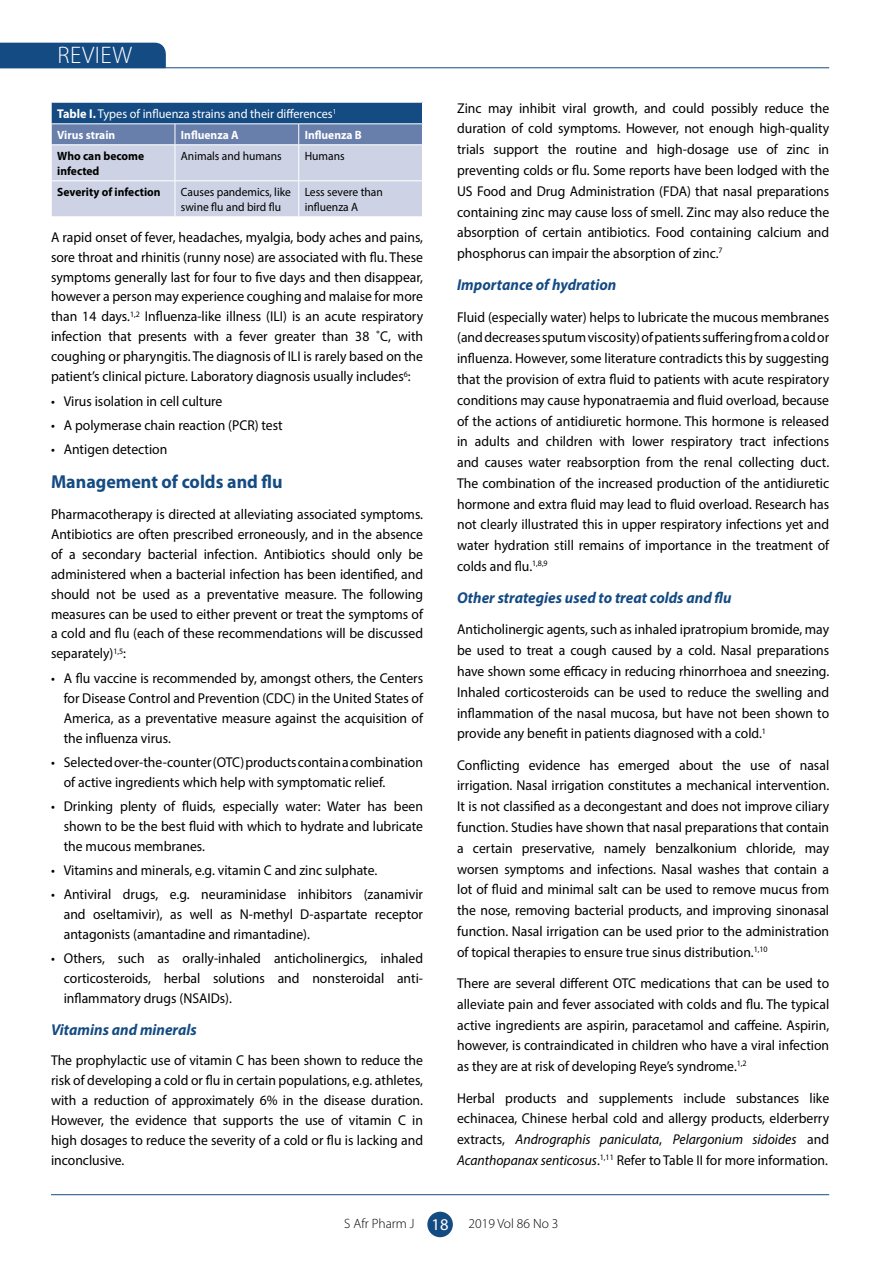
<style>
.page{position:relative;width:893px;height:1263px;background:#fff}
.page>*{position:absolute;margin:0;border:0;box-sizing:border-box;transform-origin:0 0}
.t1{font:300 24px "Myriad Pro";letter-spacing:.02em;color:#fff}
.t2{font:700 18.75px "Myriad Pro";color:#154b83;scale:.96 1}
.t3{font:italic 700 15.75px "Myriad Pro";color:#154b83;scale:.96 1}
.t4{font:14.25px/20px "Myriad Pro";color:#000;text-align:justify;scale:.96 1}
.t5{font:300 13.5px "Myriad Pro";color:#000}
.t6{font:12.75px "Myriad Pro";color:#fff;scale:.96 1}
.t7{font:12px/15px "Myriad Pro";color:#000;scale:.96 1}
.t8{font:700 12px/15px "Myriad Pro";color:#000;scale:.96 1}
.t9{font:700 12px "Myriad Pro";color:#fff;scale:.96 1}
.s1{font-weight:700}
.s2{font-style:italic}
.s3{font-weight:400;font-size:16.5px;color:#fff}
</style>
<div class="page">
<hr style="left:51px;top:1194px;width:778px;height:1px;background:#154b83">
<div style="left:427px;top:1212px;width:26px;height:25px;background:#154b83;border-radius:50%"></div>
<svg style="left:0;top:42px;width:167px;height:27px;background:#23558a"></svg>
<hr style="left:0;top:67px;width:829px;height:1px;background:#154b83">
<svg style="left:51px;top:102px;width:372px;height:115px;background:#9cadc9"></svg>
<hr style="left:51px;top:145px;width:1px;height:36px;background:#fff">
<hr style="left:175px;top:145px;width:1px;height:36px;background:#fff">
<hr style="left:298px;top:145px;width:1px;height:36px;background:#fff">
<hr style="left:422px;top:145px;width:1px;height:36px;background:#fff">
<hr style="left:51px;top:181px;width:1px;height:36px;background:#fff">
<hr style="left:175px;top:181px;width:1px;height:36px;background:#fff">
<hr style="left:298px;top:181px;width:1px;height:36px;background:#fff">
<hr style="left:422px;top:181px;width:1px;height:36px;background:#fff">
<h1 class="t1" style="left:58px;top:41px;width:76px">REVIEW</h1>
<p class="t6" style="left:57px;top:106px;width:292px"><span class="s1">Table I.</span> Types of influenza strains and their differences<sup>1</sup></p>
<p class="t9" style="left:57px;top:127px;width:62px">Virus strain</p>
<p class="t9" style="left:181px;top:127px;width:62px">Influenza A</p>
<p class="t9" style="left:305px;top:127px;width:61px">Influenza B</p>
<p class="t8" style="left:57px;top:148px;width:92px">Who can become infected</p>
<p class="t7" style="left:181px;top:148px;width:106px">Animals and humans</p>
<p class="t7" style="left:305px;top:148px;width:43px">Humans</p>
<p class="t8" style="left:57px;top:184px;width:109px">Severity of infection</p>
<p class="t7" style="left:181px;top:184px;width:116px">Causes pandemics, like swine flu and bird flu</p>
<p class="t7" style="left:305px;top:184px;width:83px">Less severe than influenza A</p>
<p class="t4" style="left:51px;top:227px;width:389px">A rapid onset of fever, headaches, myalgia, body aches and pains, sore throat and rhinitis (runny nose) are associated with flu. These symptoms generally last for four to five days and then disappear, however a person may experience coughing and malaise for more than 14 days.<sup>1,2</sup> Influenza-like illness (ILI) is an acute respiratory infection that presents with a fever greater than 38 ˚C, with coughing or pharyngitis. The diagnosis of ILI is rarely based on the patient’s clinical picture. Laboratory diagnosis usually includes<sup>6</sup>:</p>
<p class="t4" style="left:51px;top:391px;width:180px">• Virus isolation in cell culture</p>
<p class="t4" style="left:51px;top:415px;width:243px">• A polymerase chain reaction (PCR) test</p>
<p class="t4" style="left:51px;top:439px;width:123px">• Antigen detection</p>
<h2 class="t2" style="left:51px;top:470px;width:243px">Management of colds and flu</h2>
<p class="t4" style="left:51px;top:504px;width:389px">Pharmacotherapy is directed at alleviating associated symptoms.<br>Antibiotics are often prescribed erroneously, and in the absence of a secondary bacterial infection. Antibiotics should only be administered when a bacterial infection has been identified, and should not be used as a preventative measure. The following measures can be used to either prevent or treat the symptoms of a cold and flu (each of these recommendations will be discussed separately)<sup>1,5</sup>:</p>
<p class="t4" style="left:64px;top:668px;width:376px;text-indent:-13px">• A flu vaccine is recommended by, amongst others, the Centers for Disease Control and Prevention (CDC) in the United States of America, as a preventative measure against the acquisition of the influenza virus.</p>
<p class="t4" style="left:64px;top:752px;width:376px;text-indent:-13px">• Selected over-the-counter (OTC) products contain a combination of active ingredients which help with symptomatic relief.</p>
<p class="t4" style="left:64px;top:796px;width:376px;text-indent:-13px">• Drinking plenty of fluids, especially water: Water has been shown to be the best fluid with which to hydrate and lubricate the mucous membranes.</p>
<p class="t4" style="left:51px;top:860px;width:341px">• Vitamins and minerals, e.g. vitamin C and zinc sulphate.</p>
<p class="t4" style="left:64px;top:884px;width:376px;text-indent:-13px">• Antiviral drugs, e.g. neuraminidase inhibitors (zanamivir and oseltamivir), as well as N-methyl D-aspartate receptor antagonists (amantadine and rimantadine).</p>
<p class="t4" style="left:64px;top:948px;width:376px;text-indent:-13px">• Others, such as orally-inhaled anticholinergics, inhaled corticosteroids, herbal solutions and nonsteroidal anti&shy;inflammatory drugs (NSAIDs).</p>
<p class="t3" style="left:51px;top:1019px;width:153px">Vitamins and minerals</p>
<p class="t4" style="left:51px;top:1050px;width:389px">The prophylactic use of vitamin C has been shown to reduce the risk of developing a cold or flu in certain populations, e.g. athletes, with a reduction of approximately 6% in the disease duration.<br>However, the evidence that supports the use of vitamin C in high dosages to reduce the severity of a cold or flu is lacking and inconclusive.</p>
<p class="t4" style="left:457px;top:97px;width:389px;line-height:20.9px">Zinc may inhibit viral growth, and could possibly reduce the duration of cold symptoms. However, not enough high-quality trials support the routine and high-dosage use of zinc in preventing colds or flu. Some reports have been lodged with the US Food and Drug Administration (FDA) that nasal preparations containing zinc may cause loss of smell. Zinc may also reduce the absorption of certain antibiotics. Food containing calcium and phosphorus can impair the absorption of zinc.<sup>7</sup></p>
<p class="t3" style="left:457px;top:275px;width:167px">Importance of hydration</p>
<p class="t4" style="left:457px;top:306px;width:389px;line-height:20.9px">Fluid (especially water) helps to lubricate the mucous membranes (and decreases sputum viscosity) of patients suffering from a cold or influenza. However, some literature contradicts this by suggesting that the provision of extra fluid to patients with acute respiratory conditions may cause hyponatraemia and fluid overload, because of the actions of antidiuretic hormone. This hormone is released in adults and children with lower respiratory tract infections and causes water reabsorption from the renal collecting duct.<br>The combination of the increased production of the antidiuretic hormone and extra fluid may lead to fluid overload. Research has not clearly illustrated this in upper respiratory infections yet and water hydration still remains of importance in the treatment of colds and flu.<sup>1,8,9</sup></p>
<p class="t3" style="left:457px;top:587px;width:287px">Other strategies used to treat colds and flu</p>
<p class="t4" style="left:457px;top:619px;width:389px;line-height:20.9px">Anticholinergic agents, such as inhaled ipratropium bromide, may be used to treat a cough caused by a cold. Nasal preparations have shown some efficacy in reducing rhinorrhoea and sneezing.<br>Inhaled corticosteroids can be used to reduce the swelling and inflammation of the nasal mucosa, but have not been shown to provide any benefit in patients diagnosed with a cold.<sup>1</sup></p>
<p class="t4" style="left:457px;top:754px;width:389px;line-height:20.7px">Conflicting evidence has emerged about the use of nasal irrigation. Nasal irrigation constitutes a mechanical intervention.<br>It is not classified as a decongestant and does not improve ciliary function. Studies have shown that nasal preparations that contain a certain preservative, namely benzalkonium chloride, may worsen symptoms and infections. Nasal washes that contain a lot of fluid and minimal salt can be used to remove mucus from the nose, removing bacterial products, and improving sinonasal function. Nasal irrigation can be used prior to the administration of topical therapies to ensure true sinus distribution.<sup>1,10</sup></p>
<p class="t4" style="left:457px;top:973px;width:389px;line-height:20.9px">There are several different OTC medications that can be used to alleviate pain and fever associated with colds and flu. The typical active ingredients are aspirin, paracetamol and caffeine. Aspirin, however, is contraindicated in children who have a viral infection as they are at risk of developing Reye’s syndrome.<sup>1,2</sup></p>
<p class="t4" style="left:457px;top:1087px;width:389px;line-height:20.7px">Herbal products and supplements include substances like echinacea, Chinese herbal cold and allergy products, elderberry extracts, <span class="s2">Andrographis paniculata</span>, <span class="s2">Pelargonium sidoides</span> and <span class="s2">Acanthopanax senticosus</span>.<sup>1,11</sup> Refer to Table II for more information.</p>
<p class="t5" style="left:344px;top:1215px;width:106px">S Afr Pharm J <span class="s3">18</span></p>
<p class="t5" style="left:469px;top:1215px;width:91px">2019 Vol 86 No 3</p>
</div>
